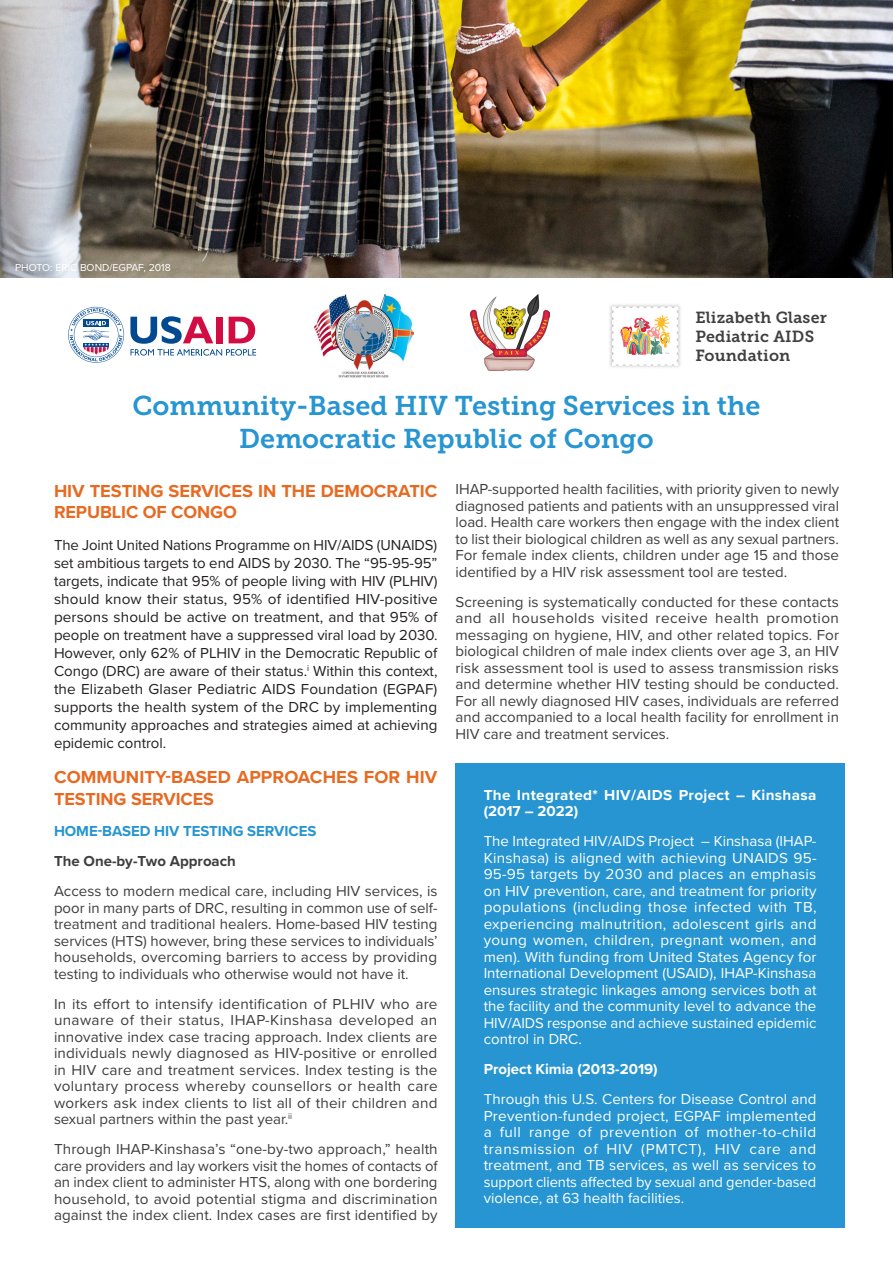
<style>
.page{position:relative;width:893px;height:1263px;background:#fff}
.page>*{position:absolute;margin:0;border:0;box-sizing:border-box;transform-origin:0 0}
.t1{font:27px/32.4px "Museo Slab 700";color:#2695d1;text-align:center}
.Bullet{font:700 18px/21.6px "Proxima Nova";color:#e76a22}
.t2{font:16.05px/19.2px "Museo Slab 700";letter-spacing:.015em;color:#404041}
.Bullet-2{font:15px/16.5px "Proxima Nova";color:#3e3e3f;text-align:justify}
.Bullet-3{font:15px/16.5px "Proxima Nova";letter-spacing:-.005em;color:#fff;text-align:justify}
.Bullet-4{font:15px/18px "Proxima Nova";color:#231f20;text-align:justify}
.Bullet-5{font:700 15px/16.5px "Proxima Nova";letter-spacing:.02em;color:#fff}
.Bullet-6{font:700 15px "Proxima Nova";letter-spacing:-.005em;color:#2695d1}
.Bullet-7{font:700 15px "Proxima Nova";color:#fff}
.Bullet-8{font:700 15px "Proxima Nova";color:#3e3e3f}
.body{font:10.5px "Proxima Nova";color:#fff}
</style>
<div class="page">
<img style="left:0;top:0;width:893px;height:277px">
<img style="left:609px;top:304px;width:72px;height:64px">
<svg style="left:612px;top:306px;width:66px;height:60px"></svg>
<svg style="left:130px;top:316px;width:126px;height:40px"></svg>
<svg style="left:68px;top:307px;width:56px;height:56px"></svg>
<img style="left:315px;top:294px;width:98px;height:84px">
<img style="left:470px;top:294px;width:80px;height:77px">
<div style="left:455px;top:763px;width:390px;height:465px;background:#2695d1"></div>
<p class="body" style="left:15px;top:260px;width:157px">PHOTO: ERIC BOND/EGPAF, 2018</p>
<p class="t2" style="left:695px;top:308px;width:133px">Elizabeth Glaser<br>Pediatric AIDS<br>Foundation</p>
<p class="t1" style="left:132px;top:390px;width:630px">Community-Based HIV Testing Services in the<br>Democratic Republic of Congo</p>
<p class="Bullet" style="left:54px;top:479px;width:385px">HIV TESTING SERVICES IN THE DEMOCRATIC<br>REPUBLIC OF CONGO</p>
<p class="Bullet-4" style="left:54px;top:535px;width:385px">The Joint United Nations Programme on HIV/AIDS (UNAIDS) set ambitious targets to end AIDS by 2030. The “95-95-95” targets, indicate that 95% of people living with HIV (PLHIV) should know their status, 95% of identified HIV-positive persons should be active on treatment, and that 95% of people on treatment have a suppressed viral load by 2030.<br>However, only 62% of PLHIV in the Democratic Republic of Congo (DRC) are aware of their status.<sup>i</sup> Within this context, the Elizabeth Glaser Pediatric AIDS Foundation (EGPAF) supports the health system of the DRC by implementing community approaches and strategies aimed at achieving epidemic control.</p>
<p class="Bullet" style="left:54px;top:766px;width:385px">COMMUNITY-BASED APPROACHES FOR HIV<br>TESTING SERVICES</p>
<p class="Bullet-6" style="left:54px;top:820px;width:264px">HOME-BASED HIV TESTING SERVICES</p>
<p class="Bullet-8" style="left:54px;top:850px;width:183px">The One-by-Two Approach</p>
<p class="Bullet-2" style="left:54px;top:882px;width:385px">Access to modern medical care, including HIV services, is poor in many parts of DRC, resulting in common use of self&shy;treatment and traditional healers. Home-based HIV testing services (HTS) however, bring these services to individuals’ households, overcoming barriers to access by providing testing to individuals who otherwise would not have it.</p>
<p class="Bullet-2" style="left:54px;top:994px;width:385px">In its effort to intensify identification of PLHIV who are unaware of their status, IHAP-Kinshasa developed an innovative index case tracing approach. Index clients are individuals newly diagnosed as HIV-positive or enrolled in HIV care and treatment services. Index testing is the voluntary process whereby counsellors or health care workers ask index clients to list all of their children and sexual partners within the past year.<sup>ii</sup></p>
<p class="Bullet-2" style="left:54px;top:1140px;width:385px">Through IHAP-Kinshasa’s “one-by-two approach,” health care providers and lay workers visit the homes of contacts of an index client to administer HTS, along with one bordering household, to avoid potential stigma and discrimination against the index client. Index cases are first identified by</p>
<p class="Bullet-2" style="left:455px;top:480px;width:385px">IHAP-supported health facilities, with priority given to newly diagnosed patients and patients with an unsuppressed viral load. Health care workers then engage with the index client to list their biological children as well as any sexual partners.<br>For female index clients, children under age 15 and those identified by a HIV risk assessment tool are tested.</p>
<p class="Bullet-2" style="left:455px;top:593px;width:385px">Screening is systematically conducted for these contacts and all households visited receive health promotion messaging on hygiene, HIV, and other related topics. For biological children of male index clients over age 3, an HIV risk assessment tool is used to assess transmission risks and determine whether HIV testing should be conducted.<br>For all newly diagnosed HIV cases, individuals are referred and accompanied to a local health facility for enrollment in HIV care and treatment services.</p>
<p class="Bullet-5" style="left:484px;top:786px;width:334px">The Integrated* HIV/AIDS Project – Kinshasa (2017 – 2022)</p>
<p class="Bullet-3" style="left:484px;top:832px;width:334px">The Integrated HIV/AIDS Project – Kinshasa (IHAP-Kinshasa) is aligned with achieving UNAIDS 95- 95-95 targets by 2030 and places an emphasis on HIV prevention, care, and treatment for priority populations (including those infected with TB, experiencing malnutrition, adolescent girls and young women, children, pregnant women, and men). With funding from United States Agency for International Development (USAID), IHAP-Kinshasa ensures strategic linkages among services both at the facility and the community level to advance the HIV/AIDS response and achieve sustained epidemic control in DRC.</p>
<p class="Bullet-7" style="left:484px;top:1058px;width:176px">Project Kimia (2013-2019)</p>
<p class="Bullet-3" style="left:484px;top:1090px;width:334px">Through this U.S. Centers for Disease Control and Prevention-funded project, EGPAF implemented a full range of prevention of mother-to-child transmission of HIV (PMTCT), HIV care and treatment, and TB services, as well as services to support clients affected by sexual and gender-based violence, at 63 health facilities.</p>
</div>
